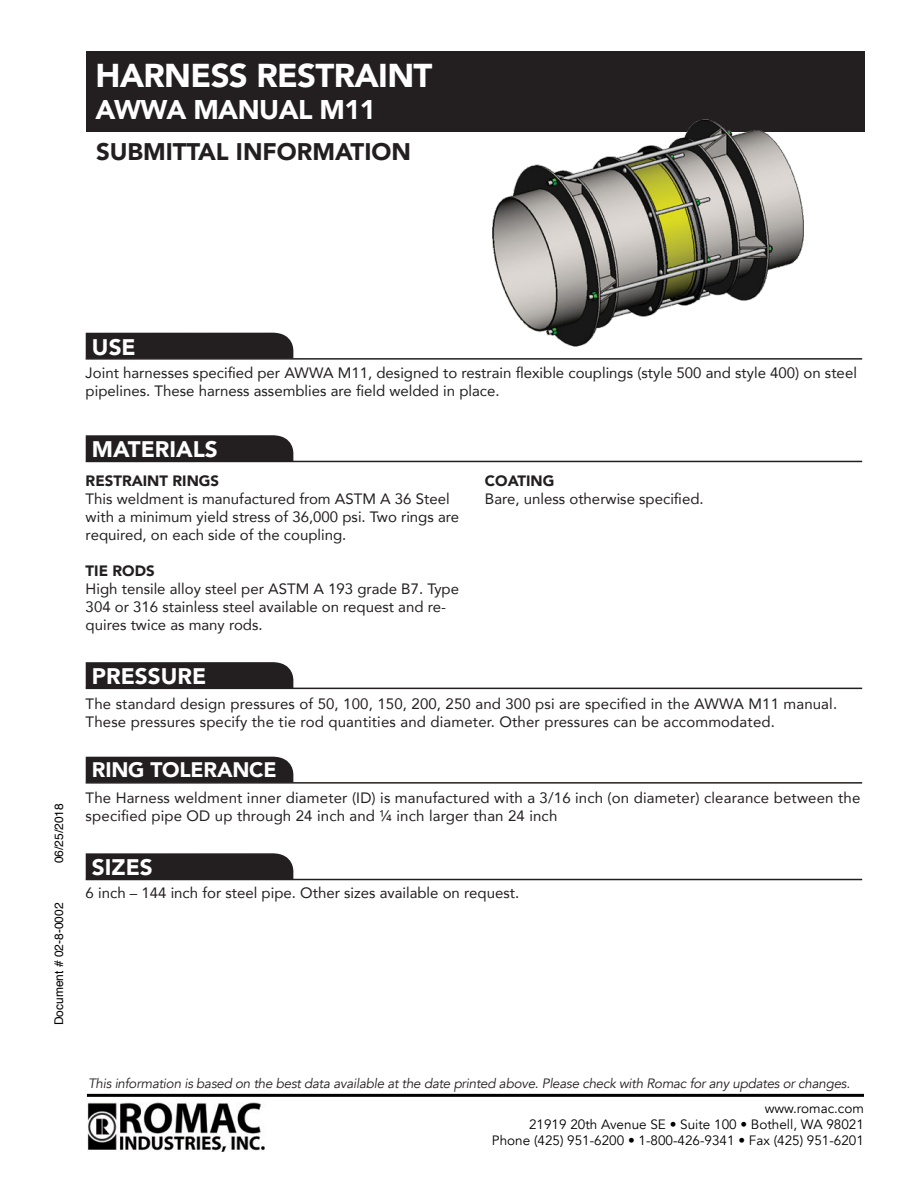
<style>
.page{position:relative;width:918px;height:1188px;background:#fff}
.page>*{position:absolute;margin:0;border:0;box-sizing:border-box;transform-origin:0 0}
.Product_Name{font:900 33px "Avenir";letter-spacing:-.02em;color:#fff}
.Product_Name-2{font:900 27px "Avenir";letter-spacing:-.02em;color:#fff}
.t1{font:900 24px "Avenir";color:#231f20}
.t2{font:900 22.5px "Avenir";color:#fff}
.t3{font:900 21px "Avenir";letter-spacing:-.01em;color:#fff}
.Body_text{font:15px/18px "Avenir";color:#231f20}
.t4{font:italic 13.5px "Avenir";letter-spacing:-.02em;color:#231f20}
.t5{font:13.5px/16.2px "Avenir";color:#000;text-align:right}
.t6{font:12px "Helvetica";color:#000}
.s1{font-weight:900}
</style>
<div class="page">
<hr style="left:87px;top:1094px;width:777px;height:3px;background:#000">
<img style="left:87px;top:1102px;width:178px;height:49px">
<div style="left:86px;top:51px;width:779px;height:81px;background:#231f20"></div>
<div style="left:86px;top:853px;width:208px;height:26px;background:#231f20"></div>
<hr style="left:86px;top:879px;width:776px;height:1px;background:#231f20">
<div style="left:86px;top:435px;width:208px;height:26px;background:#231f20"></div>
<hr style="left:86px;top:461px;width:776px;height:1px;background:#231f20">
<img style="left:492px;top:119px;width:312px;height:228px">
<div style="left:86px;top:662px;width:208px;height:26px;background:#231f20"></div>
<hr style="left:86px;top:688px;width:776px;height:1px;background:#231f20">
<div style="left:86px;top:757px;width:208px;height:25px;background:#231f20"></div>
<hr style="left:86px;top:782px;width:776px;height:2px;background:#231f20">
<div style="left:86px;top:333px;width:208px;height:25px;background:#231f20"></div>
<hr style="left:86px;top:358px;width:776px;height:2px;background:#231f20">
<p class="Product_Name" style="left:95px;top:47px;width:339px">HARNESS RESTRAINT</p>
<p class="Product_Name-2" style="left:95px;top:87px;width:282px">AWWA MANUAL M11</p>
<h3 class="t1" style="left:96px;top:131px;width:317px">SUBMITTAL INFORMATION</h3>
<p class="t6" style="left:50px;top:863px;width:62px;rotate:-90deg">06/25/2018</p>
<p class="t6" style="left:50px;top:1025px;width:124px;rotate:-90deg">Document # 02-8-0002</p>
<p class="t2" style="left:92px;top:327px;width:45px">USE</p>
<p class="Body_text" style="left:86px;top:363px;width:773px">Joint harnesses specified per AWWA M11, designed to restrain flexible couplings (style 500 and style 400) on steel pipelines. These harness assemblies are field welded in place.</p>
<p class="t2" style="left:92px;top:430px;width:127px">MATERIALS</p>
<p class="Body_text" style="left:86px;top:471px;width:375px"><span class="s1">RESTRAINT RINGS<br></span>This weldment is manufactured from ASTM A 36 Steel with a minimum yield stress of 36,000 psi. Two rings are required, on each side of the coupling.</p>
<p class="Body_text" style="left:86px;top:561px;width:375px"><span class="s1">TIE RODS<br></span>High tensile alloy steel per ASTM A 193 grade B7. Type 304 or 316 stainless steel available on request and re&shy;quires twice as many rods.</p>
<p class="t2" style="left:92px;top:657px;width:116px">PRESSURE</p>
<p class="Body_text" style="left:485px;top:471px;width:220px"><span class="s1">COATING<br></span>Bare, unless otherwise specified.</p>
<p class="Body_text" style="left:86px;top:694px;width:753px">The standard design pressures of 50, 100, 150, 200, 250 and 300 psi are specified in the AWWA M11 manual.<br>These pressures specify the tie rod quantities and diameter. Other pressures can be accommodated.</p>
<p class="t3" style="left:92px;top:752px;width:186px">RING TOLERANCE</p>
<p class="Body_text" style="left:86px;top:788px;width:776px">The Harness weldment inner diameter (ID) is manufactured with a 3/16 inch (on diameter) clearance between the specified pipe OD up through 24 inch and ¼ inch larger than 24 inch</p>
<p class="t2" style="left:92px;top:848px;width:62px">SIZES</p>
<p class="Body_text" style="left:86px;top:884px;width:435px">6 inch – 144 inch for steel pipe. Other sizes available on request.</p>
<p class="t4" style="left:88px;top:1075px;width:764px">This information is based on the best data available at the date printed above. Please check with Romac for any updates or changes.</p>
<p class="t5" style="left:492px;top:1100px;width:374px">www.romac.com<br>21919 20th Avenue SE • Suite 100 • Bothell, WA 98021<br>Phone (425) 951-6200 • 1-800-426-9341 • Fax (425) 951-6201</p>
</div>
